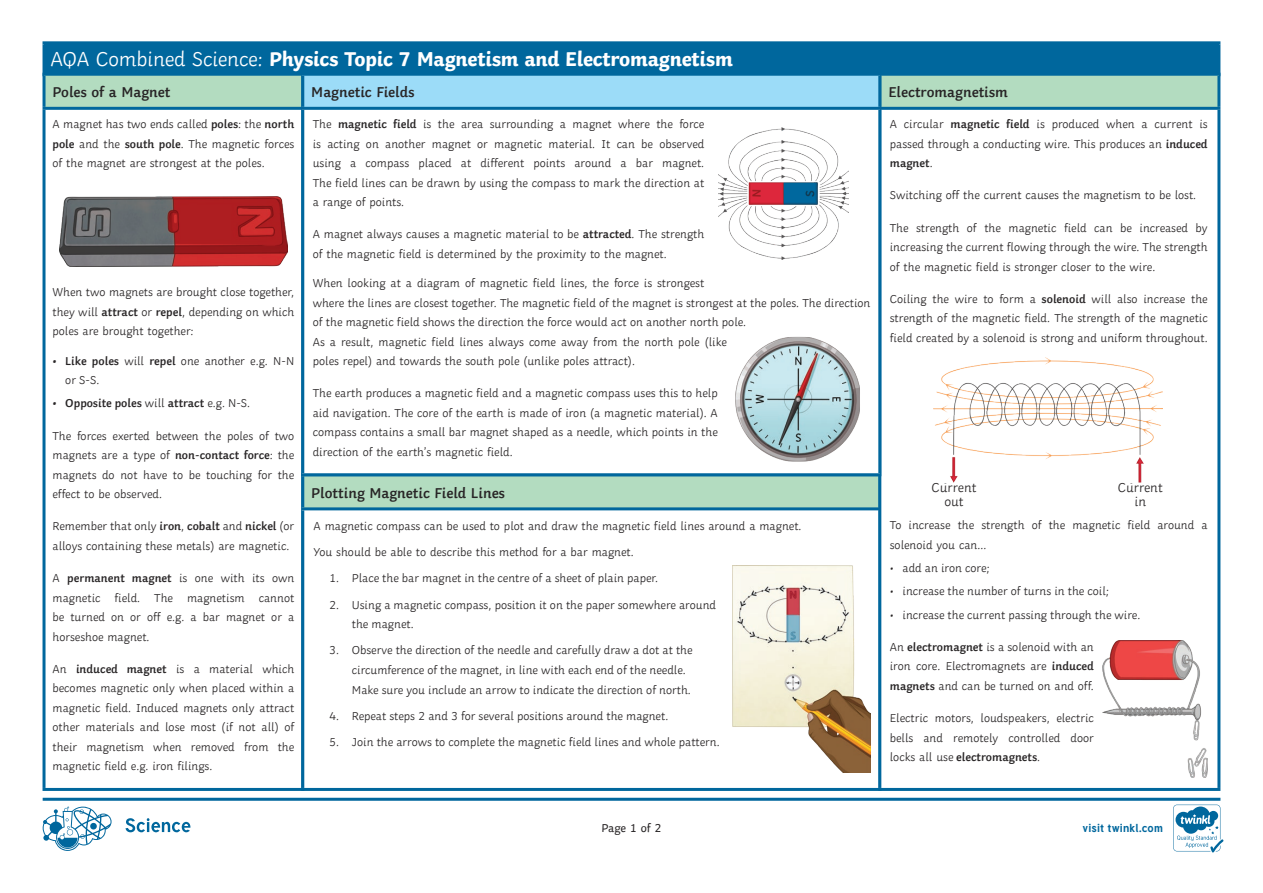
<style>
.page{position:relative;width:1263px;height:893px;background:#fff}
.page>*{position:absolute;margin:0;border:0;box-sizing:border-box;transform-origin:0 0}
.Heading_3{font:700 21px "Twinkl";letter-spacing:-.01em;color:#fff}
.Knowledge_Organiser{font:600 15px "Twinkl";color:#282526}
.t1{font:300 13.5px "Twinkl";color:#282526}
.KS3_4_Body_Copy{font:300 12px/19.5px "Twinkl";color:#282526;text-align:justify}
.t2{font:600 12px "Twinkl";color:#282526}
.t3{font:12px "Twinkl";color:#282526}
.t4{font:700 11.4px "Tuffy";letter-spacing:.015em;color:#00679d}
.s1{font-weight:300}
.s2{font-weight:600}
</style>
<div class="page">
<div style="left:44px;top:43px;width:1175px;height:32px;background:#00679d"></div>
<hr style="left:43px;top:41px;width:1177px;height:3px;background:#00679d">
<hr style="left:43px;top:44px;width:3px;height:29px;background:#00679d">
<hr style="left:1217px;top:44px;width:3px;height:29px;background:#00679d">
<div style="left:44px;top:74px;width:259px;height:34px;background:#b3dcc0"></div>
<hr style="left:43px;top:73px;width:261px;height:3px;background:#00679d">
<hr style="left:43px;top:76px;width:3px;height:31px;background:#00679d">
<hr style="left:43px;top:107px;width:261px;height:3px;background:#00679d">
<hr style="left:43px;top:110px;width:3px;height:678px;background:#00679d">
<hr style="left:43px;top:788px;width:261px;height:3px;background:#00679d">
<div style="left:303px;top:475px;width:577px;height:34px;background:#b3dcc0"></div>
<hr style="left:301px;top:476px;width:3px;height:31px;background:#00679d">
<hr style="left:301px;top:507px;width:580px;height:3px;background:#00679d">
<hr style="left:301px;top:510px;width:3px;height:278px;background:#00679d">
<hr style="left:301px;top:788px;width:580px;height:3px;background:#00679d">
<div style="left:880px;top:74px;width:339px;height:34px;background:#b3dcc0"></div>
<hr style="left:878px;top:73px;width:342px;height:3px;background:#00679d">
<hr style="left:1217px;top:76px;width:3px;height:31px;background:#00679d">
<hr style="left:878px;top:107px;width:342px;height:3px;background:#00679d">
<hr style="left:878px;top:110px;width:3px;height:678px;background:#00679d">
<hr style="left:1217px;top:110px;width:3px;height:678px;background:#00679d">
<hr style="left:878px;top:788px;width:342px;height:3px;background:#00679d">
<div style="left:303px;top:74px;width:577px;height:34px;background:#9cdcf8"></div>
<hr style="left:301px;top:73px;width:580px;height:3px;background:#00679d">
<hr style="left:301px;top:76px;width:3px;height:31px;background:#00679d">
<hr style="left:878px;top:76px;width:3px;height:31px;background:#00679d">
<hr style="left:301px;top:107px;width:580px;height:3px;background:#00679d">
<hr style="left:301px;top:110px;width:3px;height:363px;background:#00679d">
<hr style="left:301px;top:473px;width:580px;height:3px;background:#00679d">
<img style="left:59px;top:197px;width:229px;height:69px">
<img style="left:719px;top:127px;width:130px;height:132px">
<img style="left:933px;top:357px;width:230px;height:126px">
<img style="left:1103px;top:640px;width:105px;height:138px">
<img style="left:732px;top:565px;width:138px;height:208px">
<img style="left:735px;top:337px;width:125px;height:125px">
<svg style="left:43px;top:798px;width:1180px;height:54px"></svg>
<p class="Heading_3" style="left:50px;top:41px;width:684px"><span class="s1">AQA Combined Science:</span> Physics Topic 7 Magnetism and Electromagnetism</p>
<p class="Knowledge_Organiser" style="left:53px;top:80px;width:120px">Poles of a Magnet</p>
<p class="KS3_4_Body_Copy" style="left:53px;top:113px;width:243px">A magnet has two ends called <span class="s2">poles</span>: the <span class="s2">north pole</span> and the <span class="s2">south pole</span>. The magnetic forces of the magnet are strongest at the poles.</p>
<p class="Knowledge_Organiser" style="left:311px;top:80px;width:105px">Magnetic Fields</p>
<p class="Knowledge_Organiser" style="left:888px;top:80px;width:121px">Electromagnetism</p>
<p class="KS3_4_Body_Copy" style="left:313px;top:113px;width:393px">The <span class="s2">magnetic field</span> is the area surrounding a magnet where the force is acting on another magnet or magnetic material. It can be observed using a compass placed at different points around a bar magnet.<br>The field lines can be drawn by using the compass to mark the direction at a range of points.</p>
<p class="KS3_4_Body_Copy" style="left:313px;top:224px;width:393px">A magnet always causes a magnetic material to be <span class="s2">attracted</span>. The strength of the magnetic field is determined by the proximity to the magnet.</p>
<p class="KS3_4_Body_Copy" style="left:313px;top:272px;width:559px;text-align:left">When looking at a diagram of magnetic field lines, the force is strongest<br>where the lines are closest together. The magnetic field of the magnet is strongest at the poles. The direction of the magnetic field shows the direction the force would act on another north pole.<br>As a result, magnetic field lines always come away from the north pole (like<br>poles repel) and towards the south pole (unlike poles attract).</p>
<p class="KS3_4_Body_Copy" style="left:313px;top:383px;width:407px">The earth produces a magnetic field and a magnetic compass uses this to help aid navigation. The core of the earth is made of iron (a magnetic material). A compass contains a small bar magnet shaped as a needle, which points in the direction of the earth’s magnetic field.</p>
<p class="KS3_4_Body_Copy" style="left:890px;top:113px;width:319px">A circular <span class="s2">magnetic field</span> is produced when a current is passed through a conducting wire. This produces an <span class="s2">induced magnet</span>.</p>
<p class="KS3_4_Body_Copy" style="left:890px;top:185px;width:308px">Switching off the current causes the magnetism to be lost.</p>
<p class="KS3_4_Body_Copy" style="left:890px;top:217px;width:319px">The strength of the magnetic field can be increased by increasing the current flowing through the wire. The strength of the magnetic field is stronger closer to the wire.</p>
<p class="KS3_4_Body_Copy" style="left:890px;top:288px;width:319px">Coiling the wire to form a <span class="s2">solenoid</span> will also increase the strength of the magnetic field. The strength of the magnetic field created by a solenoid is strong and uniform throughout.</p>
<p class="KS3_4_Body_Copy" style="left:53px;top:281px;width:243px">When two magnets are brought close together, they will <span class="s2">attract</span> or <span class="s2">repel</span>, depending on which poles are brought together:</p>
<p class="KS3_4_Body_Copy" style="left:65px;top:350px;width:230px;text-indent:-13px"><span class="s2">• Like poles</span> will <span class="s2">repel</span> one another e.g. N-N or S-S.</p>
<p class="t2" style="left:53px;top:394px;width:199px">• Opposite poles <span class="s1">will</span> attract <span class="s1">e.g. N-S.</span></p>
<p class="KS3_4_Body_Copy" style="left:53px;top:425px;width:243px">The forces exerted between the poles of two magnets are a type of <span class="s2">non-contact force</span>: the magnets do not have to be touching for the effect to be observed.</p>
<p class="KS3_4_Body_Copy" style="left:53px;top:515px;width:243px">Remember that only <span class="s2">iron</span>, <span class="s2">cobalt</span> and <span class="s2">nickel</span> (or alloys containing these metals) are magnetic.</p>
<p class="KS3_4_Body_Copy" style="left:53px;top:567px;width:243px">A <span class="s2">permanent magnet</span> is one with its own magnetic field. The magnetism cannot be turned on or off e.g. a bar magnet or a horseshoe magnet.</p>
<p class="KS3_4_Body_Copy" style="left:53px;top:658px;width:243px">An <span class="s2">induced magnet</span> is a material which becomes magnetic only when placed within a magnetic field. Induced magnets only attract other materials and lose most (if not all) of their magnetism when removed from the magnetic field e.g. iron filings.</p>
<p class="t1" style="left:931px;top:477px;width:46px">Current</p>
<p class="t1" style="left:944px;top:492px;width:21px">out</p>
<p class="t1" style="left:1118px;top:477px;width:46px">Current</p>
<p class="t1" style="left:1134px;top:492px;width:13px">in</p>
<p class="Knowledge_Organiser" style="left:311px;top:481px;width:195px">Plotting Magnetic Field Lines</p>
<p class="KS3_4_Body_Copy" style="left:890px;top:515px;width:319px">To increase the strength of the magnetic field around a solenoid you can…</p>
<p class="KS3_4_Body_Copy" style="left:890px;top:557px;width:101px">• add an iron core;</p>
<p class="KS3_4_Body_Copy" style="left:890px;top:581px;width:221px">• increase the number of turns in the coil;</p>
<p class="KS3_4_Body_Copy" style="left:890px;top:604px;width:252px">• increase the current passing through the wire.</p>
<p class="KS3_4_Body_Copy" style="left:890px;top:636px;width:206px">An <span class="s2">electromagnet</span> is a solenoid with an iron core. Electromagnets are <span class="s2">induced magnets</span> and can be turned on and off.</p>
<p class="KS3_4_Body_Copy" style="left:890px;top:707px;width:205px">Electric motors, loudspeakers, electric bells and remotely controlled door locks all use <span class="s2">electromagnets</span>.</p>
<p class="KS3_4_Body_Copy" style="left:314px;top:515px;width:489px">A magnetic compass can be used to plot and draw the magnetic field lines around a magnet.</p>
<p class="KS3_4_Body_Copy" style="left:314px;top:541px;width:322px">You should be able to describe this method for a bar magnet.</p>
<p class="KS3_4_Body_Copy" style="left:329px;top:568px;width:331px">1. Place the bar magnet in the centre of a sheet of plain paper.</p>
<p class="KS3_4_Body_Copy" style="left:352px;top:594px;width:366px;text-indent:-23px">2. Using a magnetic compass, position it on the paper somewhere around the magnet.</p>
<p class="KS3_4_Body_Copy" style="left:352px;top:640px;width:342px;text-align:left;text-indent:-23px">3. Observe the direction of the needle and carefully draw a dot at the circumference of the magnet, in line with each end of the needle.<br>Make sure you include an arrow to indicate the direction of north.</p>
<p class="KS3_4_Body_Copy" style="left:329px;top:705px;width:341px">4. Repeat steps 2 and 3 for several positions around the magnet.</p>
<p class="KS3_4_Body_Copy" style="left:329px;top:731px;width:392px">5. Join the arrows to complete the magnetic field lines and whole pattern.</p>
<p class="t3" style="left:601px;top:819px;width:62px">Page 1 of 2</p>
<p class="t4" style="left:1082px;top:819px;width:82px">visit twinkl.com</p>
</div>
